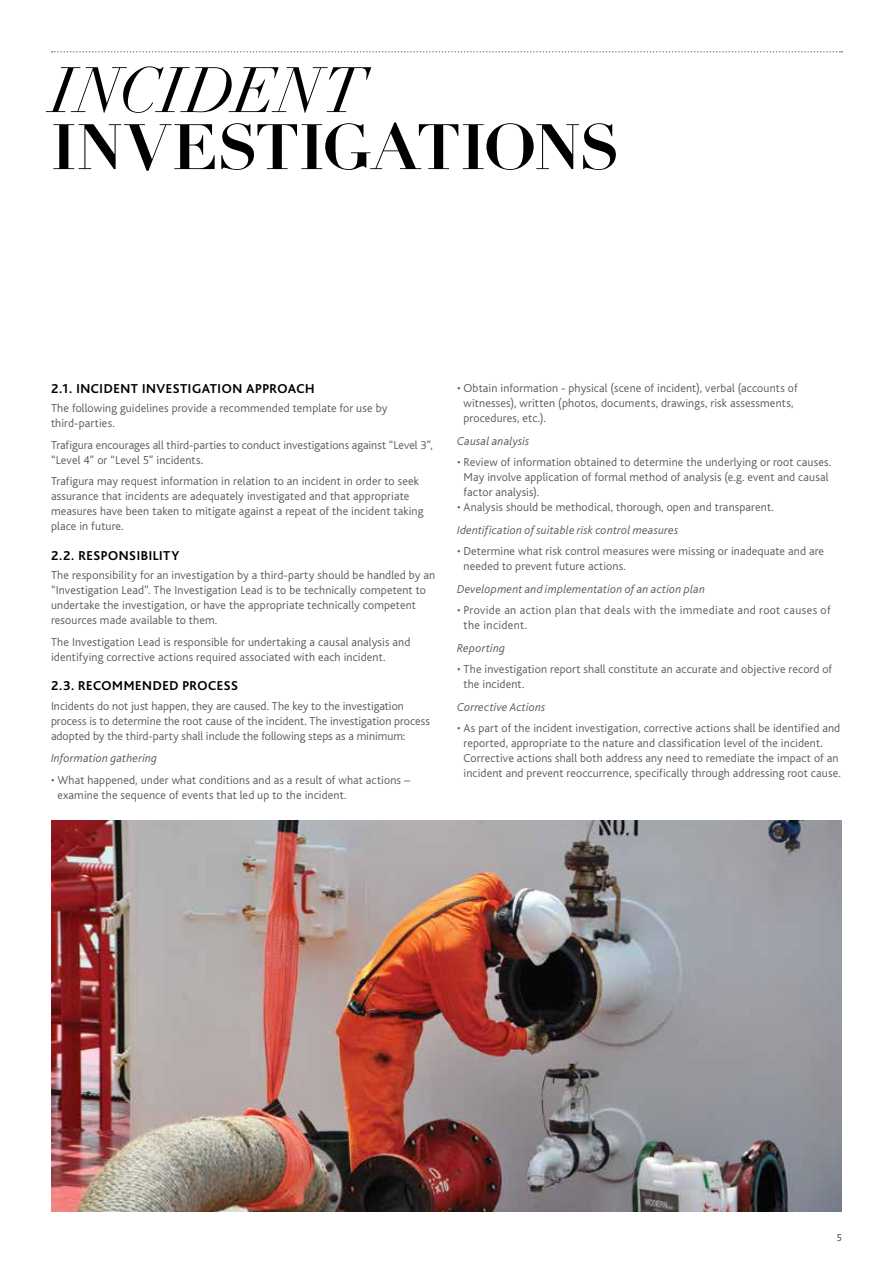
<style>
.page{position:relative;width:893px;height:1263px;background:#fff}
.page>*{position:absolute;margin:0;border:0;box-sizing:border-box;transform-origin:0 0}
.t1{font:700 63px "Didot";letter-spacing:-.005em;color:#000}
.t2{font:italic 63px "Didot";letter-spacing:.005em;color:#000}
.t3{font:700 13.5px "Bliss";letter-spacing:.04em;color:#000}
.t4{font:300 12px/15px "Bliss";letter-spacing:.01em;color:#58595b}
.t5{font:italic 300 12px "Bliss";letter-spacing:.015em;color:#58595b}
.t6{font:300 12px/15px "Bliss";letter-spacing:.035em;color:#58595b}
.t7{font:10.5px "Bliss";color:#58595b}
</style>
<div class="page">
<svg style="left:52px;top:51px;width:790px;height:2px"></svg>
<img style="left:51px;top:821px;width:791px;height:391px">
<h1 class="t2" style="left:51px;top:51px;width:317px">INCIDENT</h1>
<h1 class="t1" style="left:51px;top:108px;width:570px">INVESTIGATIONS</h1>
<p class="t3" style="left:51px;top:382px;width:265px">2.1. INCIDENT INVESTIGATION APPROACH</p>
<p class="t4" style="left:51px;top:401px;width:338px">The following guidelines provide a recommended template for use by third-parties.</p>
<p class="t4" style="left:51px;top:437px;width:383px">Trafigura encourages all third-parties to conduct investigations against “Level 3”, “Level 4” or “Level 5” incidents.</p>
<p class="t4" style="left:51px;top:474px;width:374px">Trafigura may request information in relation to an incident in order to seek assurance that incidents are adequately investigated and that appropriate measures have been taken to mitigate against a repeat of the incident taking place in future.</p>
<p class="t3" style="left:51px;top:548px;width:130px">2.2. RESPONSIBILITY</p>
<p class="t4" style="left:51px;top:568px;width:386px">The responsibility for an investigation by a third-party should be handled by an “Investigation Lead”. The Investigation Lead is to be technically competent to undertake the investigation, or have the appropriate technically competent resources made available to them.</p>
<p class="t4" style="left:51px;top:634px;width:361px">The Investigation Lead is responsible for undertaking a causal analysis and identifying corrective actions required associated with each incident.</p>
<p class="t3" style="left:51px;top:679px;width:188px">2.3. RECOMMENDED PROCESS</p>
<p class="t4" style="left:51px;top:698px;width:380px">Incidents do not just happen, they are caused. The key to the investigation process is to determine the root cause of the incident. The investigation process adopted by the third-party shall include the following steps as a minimum:</p>
<p class="t5" style="left:51px;top:752px;width:108px">Information gathering</p>
<p class="t4" style="left:57px;top:772px;width:354px;text-indent:-6px">• What happened, under what conditions and as a result of what actions – examine the sequence of events that led up to the incident.</p>
<p class="t4" style="left:463px;top:381px;width:336px;text-indent:-6px">• Obtain information - physical (scene of incident), verbal (accounts of witnesses), written (photos, documents, drawings, risk assessments, procedures, etc.).</p>
<p class="t5" style="left:457px;top:434px;width:74px">Causal analysis</p>
<p class="t4" style="left:463px;top:455px;width:369px;text-indent:-6px">• Review of information obtained to determine the underlying or root causes.<br>May involve application of formal method of analysis (e.g. event and causal factor analysis).</p>
<p class="t4" style="left:457px;top:500px;width:318px">• Analysis should be methodical, thorough, open and transparent.</p>
<p class="t5" style="left:457px;top:523px;width:223px">Identification of suitable risk control measures</p>
<p class="t4" style="left:463px;top:544px;width:362px;text-indent:-6px">• Determine what risk control measures were missing or inadequate and are needed to prevent future actions.</p>
<p class="t5" style="left:457px;top:582px;width:249px">Development and implementation of an action plan</p>
<p class="t6" style="left:463px;top:603px;width:369px;text-indent:-6px">• Provide an action plan that deals with the immediate and root causes of the incident.</p>
<p class="t5" style="left:457px;top:641px;width:50px">Reporting</p>
<p class="t4" style="left:463px;top:662px;width:370px;text-indent:-6px">• The investigation report shall constitute an accurate and objective record of the incident.</p>
<p class="t5" style="left:457px;top:700px;width:90px">Corrective Actions</p>
<p class="t4" style="left:463px;top:721px;width:379px;text-indent:-6px">• As part of the incident investigation, corrective actions shall be identified and reported, appropriate to the nature and classification level of the incident.<br>Corrective actions shall both address any need to remediate the impact of an incident and prevent reoccurrence, specifically through addressing root cause.</p>
<p class="t7" style="left:836px;top:1232px;width:7px">5</p>
</div>
